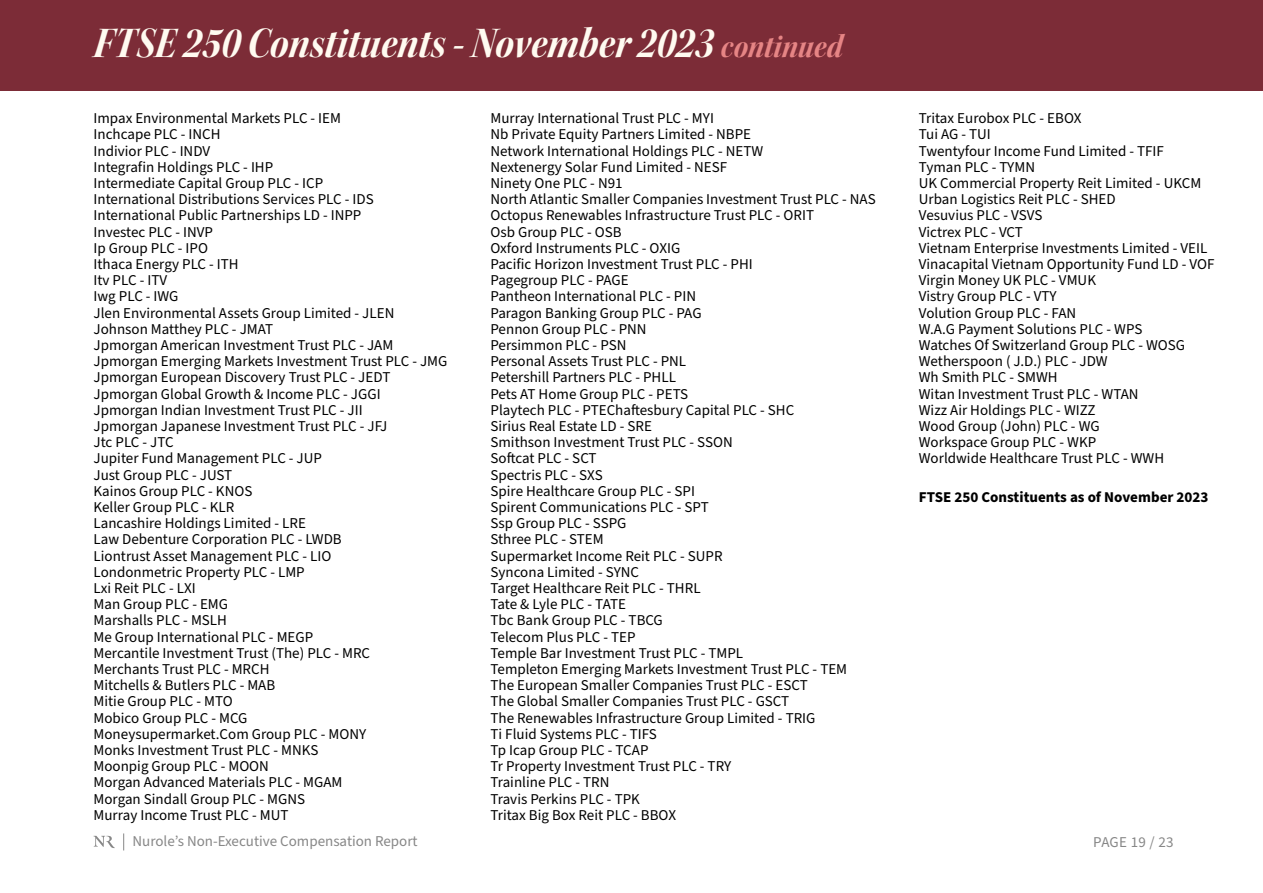
<style>
.page{position:relative;width:1263px;height:893px;background:#fff}
.page>*{position:absolute;margin:0;border:0;box-sizing:border-box;transform-origin:0 0}
.t1{font:45px "Kepler Std Bold Scn It Disp";color:#fffaf0}
.t2{font:15px/16.2px "Source Sans Pro";color:#000}
.t3{font:15px "Source Sans Pro";color:#878787}
.t4{font:700 15px "Source Sans Pro";color:#000}
.s1{font-size:34.5px;color:#e68585}
</style>
<div class="page">
<div style="left:0;top:0;width:1263px;height:90px;background:#7c2c37"></div>
<svg style="left:94px;top:836px;width:21px;height:12px"></svg>
<svg style="left:123px;top:833px;width:1px;height:17px"></svg>
<h1 class="t1" style="left:94px;top:18px;width:751px">FTSE 250 Constituents - November 2023 <span class="s1">continued</span></h1>
<p class="t2" style="left:94px;top:111px;width:355px">Impax Environmental Markets PLC - IEM<br>Inchcape PLC - INCH<br>Indivior PLC - INDV<br>Integrafin Holdings PLC - IHP<br>Intermediate Capital Group PLC - ICP<br>International Distributions Services PLC - IDS<br>International Public Partnerships LD - INPP<br>Investec PLC - INVP<br>Ip Group PLC - IPO<br>Ithaca Energy PLC - ITH<br>Itv PLC - ITV<br>Iwg PLC - IWG<br>Jlen Environmental Assets Group Limited - JLEN<br>Johnson Matthey PLC - JMAT<br>Jpmorgan American Investment Trust PLC - JAM<br>Jpmorgan Emerging Markets Investment Trust PLC - JMG<br>Jpmorgan European Discovery Trust PLC - JEDT<br>Jpmorgan Global Growth &amp; Income PLC - JGGI<br>Jpmorgan Indian Investment Trust PLC - JII<br>Jpmorgan Japanese Investment Trust PLC - JFJ<br>Jtc PLC - JTC<br>Jupiter Fund Management PLC - JUP<br>Just Group PLC - JUST<br>Kainos Group PLC - KNOS<br>Keller Group PLC - KLR<br>Lancashire Holdings Limited - LRE<br>Law Debenture Corporation PLC - LWDB<br>Liontrust Asset Management PLC - LIO<br>Londonmetric Property PLC - LMP<br>Lxi Reit PLC - LXI<br>Man Group PLC - EMG<br>Marshalls PLC - MSLH<br>Me Group International PLC - MEGP<br>Mercantile Investment Trust (The) PLC - MRC<br>Merchants Trust PLC - MRCH<br>Mitchells &amp; Butlers PLC - MAB<br>Mitie Group PLC - MTO<br>Mobico Group PLC - MCG<br>Moneysupermarket.Com Group PLC - MONY<br>Monks Investment Trust PLC - MNKS<br>Moonpig Group PLC - MOON<br>Morgan Advanced Materials PLC - MGAM<br>Morgan Sindall Group PLC - MGNS<br>Murray Income Trust PLC - MUT</p>
<p class="t2" style="left:490px;top:111px;width:387px">Murray International Trust PLC - MYI<br>Nb Private Equity Partners Limited - NBPE<br>Network International Holdings PLC - NETW<br>Nextenergy Solar Fund Limited - NESF<br>Ninety One PLC - N91<br>North Atlantic Smaller Companies Investment Trust PLC - NAS<br>Octopus Renewables Infrastructure Trust PLC - ORIT<br>Osb Group PLC - OSB<br>Oxford Instruments PLC - OXIG<br>Pacific Horizon Investment Trust PLC - PHI<br>Pagegroup PLC - PAGE<br>Pantheon International PLC - PIN<br>Paragon Banking Group PLC - PAG<br>Pennon Group PLC - PNN<br>Persimmon PLC - PSN<br>Personal Assets Trust PLC - PNL<br>Petershill Partners PLC - PHLL<br>Pets AT Home Group PLC - PETS<br>Playtech PLC - PTEChaftesbury Capital PLC - SHC<br>Sirius Real Estate LD - SRE<br>Smithson Investment Trust PLC - SSON<br>Softcat PLC - SCT<br>Spectris PLC - SXS<br>Spire Healthcare Group PLC - SPI<br>Spirent Communications PLC - SPT<br>Ssp Group PLC - SSPG<br>Sthree PLC - STEM<br>Supermarket Income Reit PLC - SUPR<br>Syncona Limited - SYNC<br>Target Healthcare Reit PLC - THRL<br>Tate &amp; Lyle PLC - TATE<br>Tbc Bank Group PLC - TBCG<br>Telecom Plus PLC - TEP<br>Temple Bar Investment Trust PLC - TMPL<br>Templeton Emerging Markets Investment Trust PLC - TEM<br>The European Smaller Companies Trust PLC - ESCT<br>The Global Smaller Companies Trust PLC - GSCT<br>The Renewables Infrastructure Group Limited - TRIG<br>Ti Fluid Systems PLC - TIFS<br>Tp Icap Group PLC - TCAP<br>Tr Property Investment Trust PLC - TRY<br>Trainline PLC - TRN<br>Travis Perkins PLC - TPK<br>Tritax Big Box Reit PLC - BBOX</p>
<p class="t2" style="left:919px;top:111px;width:297px">Tritax Eurobox PLC - EBOX<br>Tui AG - TUI<br>Twentyfour Income Fund Limited - TFIF<br>Tyman PLC - TYMN<br>UK Commercial Property Reit Limited - UKCM<br>Urban Logistics Reit PLC - SHED<br>Vesuvius PLC - VSVS<br>Victrex PLC - VCT<br>Vietnam Enterprise Investments Limited - VEIL<br>Vinacapital Vietnam Opportunity Fund LD - VOF<br>Virgin Money UK PLC - VMUK<br>Vistry Group PLC - VTY<br>Volution Group PLC - FAN<br>W.A.G Payment Solutions PLC - WPS<br>Watches Of Switzerland Group PLC - WOSG<br>Wetherspoon ( J.D.) PLC - JDW<br>Wh Smith PLC - SMWH<br>Witan Investment Trust PLC - WTAN<br>Wizz Air Holdings PLC - WIZZ<br>Wood Group (John) PLC - WG<br>Workspace Group PLC - WKP<br>Worldwide Healthcare Trust PLC - WWH</p>
<p class="t4" style="left:919px;top:487px;width:291px">FTSE 250 Constituents as of November 2023</p>
<p class="t3" style="left:133px;top:831px;width:287px">Nuroleʼs Non-Executive Compensation Report</p>
<p class="t3" style="left:1093px;top:832px;width:82px">PAGE 19 / 23</p>
</div>
